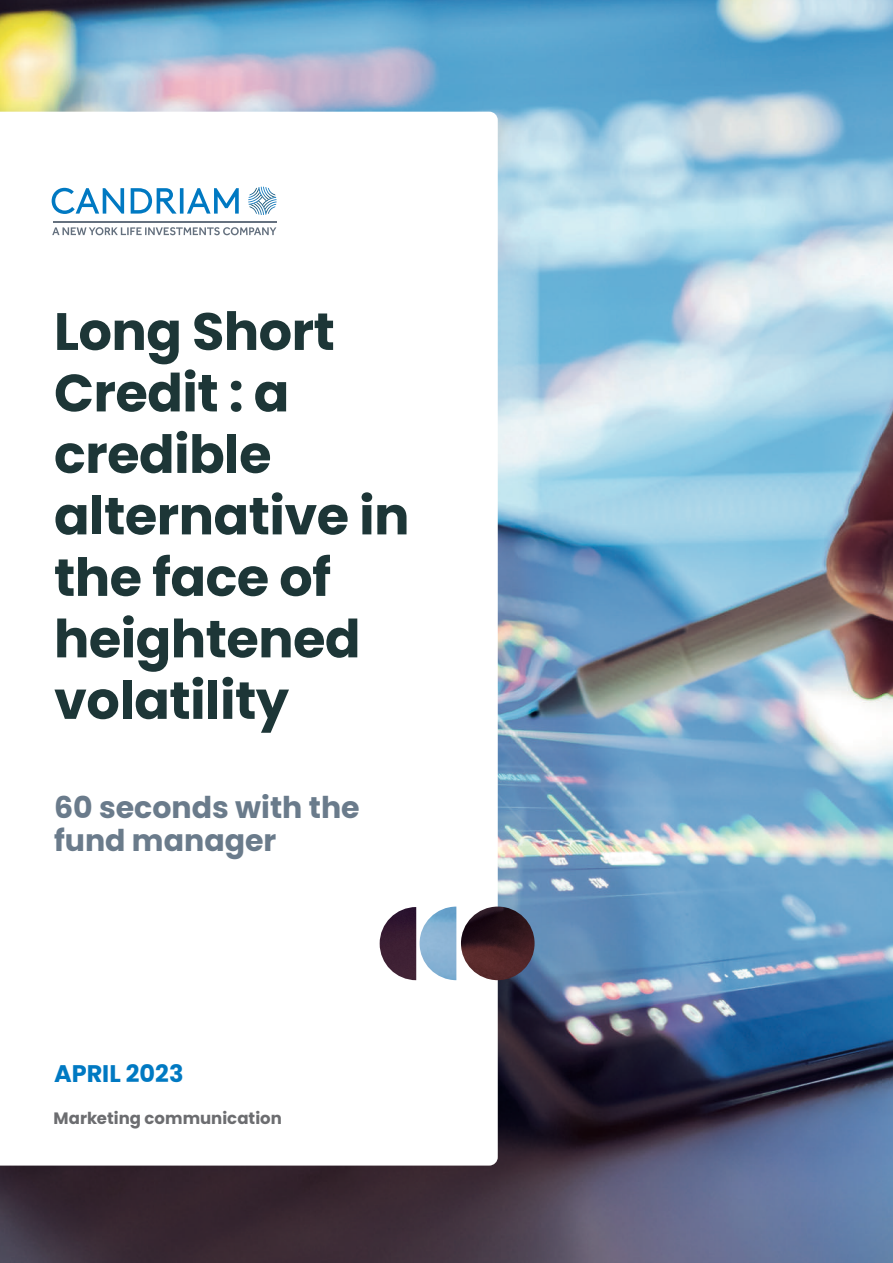
<style>
.page{position:relative;width:893px;height:1263px;background:#fff}
.page>*{position:absolute;margin:0;border:0;box-sizing:border-box;transform-origin:0 0}
.t1{font:700 52.5px/61.5px "Poppins";letter-spacing:-.01em;color:#1d3637}
.t2{font:700 30px/33px "Poppins";color:#6a7b8b}
.t3{font:700 24px "Poppins";color:#0079c2}
.t4{font:700 16.5px "Poppins";color:#6c6d70}
</style>
<div class="page">
<img style="left:0;top:0;width:893px;height:1263px">
<svg style="left:0;top:112px;width:498px;height:1053px"></svg>
<svg style="left:248px;top:187px;width:29px;height:28px"></svg>
<svg style="left:52px;top:227px;width:224px;height:8px"></svg>
<hr style="left:53px;top:221px;width:224px;height:1px;background:#65717f">
<svg style="left:52px;top:188px;width:187px;height:26px"></svg>
<img style="left:420px;top:906px;width:36px;height:74px">
<img style="left:380px;top:907px;width:36px;height:73px">
<img style="left:461px;top:906px;width:74px;height:74px;border-radius:37px">
<p class="t1" style="left:54px;top:301px;width:357px">Long Short<br>Credit : a credible alternative in the face of heightened volatility</p>
<p class="t2" style="left:54px;top:791px;width:307px">60 seconds with the fund manager</p>
<p class="t3" style="left:54px;top:1056px;width:131px">APRIL 2023</p>
<p class="t4" style="left:54px;top:1106px;width:230px">Marketing communication</p>
</div>
